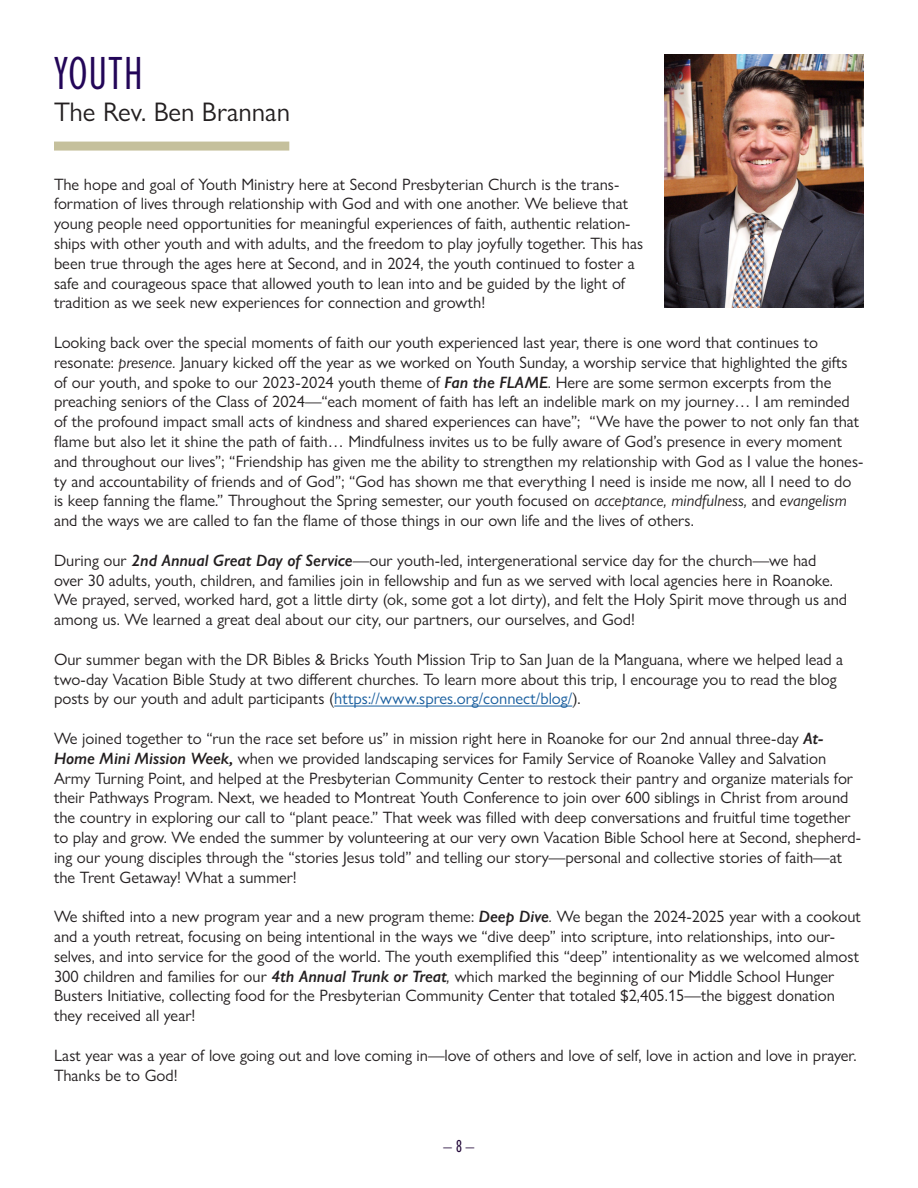
<style>
.page{position:relative;width:918px;height:1188px;background:#fff}
.page>*{position:absolute;margin:0;border:0;box-sizing:border-box;transform-origin:0 0}
.t1{font:condensed 48px "Gill Sans Nova";letter-spacing:.03em;color:#230658}
.t2{font:27px "Gill Sans Nova";color:#231f20}
.t3{font:condensed 18px "Gill Sans Nova";color:#220839}
.t4{font:16.5px/19.8px "Gill Sans Nova";color:#231f20}
.s1{font-style:italic}
.s2{font-weight:600;font-style:italic}
.s3{color:#175d9e}
</style>
<div class="page">
<hr style="left:334px;top:706px;width:238px;height:1px;background:#175d9e">
<div style="left:54px;top:142px;width:235px;height:9px;background:#c5c09c"></div>
<img style="left:664px;top:54px;width:200px;height:254px">
<p class="t1" style="left:54px;top:43px;width:90px">YOUTH</p>
<p class="t2" style="left:54px;top:96px;width:238px">The Rev. Ben Brannan</p>
<p class="t4" style="left:54px;top:174px;width:591px">The hope and goal of Youth Ministry here at Second Presbyterian Church is the trans&shy;formation of lives through relationship with God and with one another. We believe that young people need opportunities for meaningful experiences of faith, authentic relation&shy;ships with other youth and with adults, and the freedom to play joyfully together. This has been true through the ages here at Second, and in 2024, the youth continued to foster a safe and courageous space that allowed youth to lean into and be guided by the light of tradition as we seek new experiences for connection and growth!</p>
<p class="t4" style="left:54px;top:332px;width:811px">Looking back over the special moments of faith our youth experienced last year, there is one word that continues to resonate: <span class="s1">presence.</span> January kicked off the year as we worked on Youth Sunday, a worship service that highlighted the gifts of our youth, and spoke to our 2023-2024 youth theme of <span class="s2">Fan the FLAME</span>. Here are some sermon excerpts from the preaching seniors of the Class of 2024—“each moment of faith has left an indelible mark on my journey… I am reminded of the profound impact small acts of kindness and shared experiences can have”; “We have the power to not only fan that flame but also let it shine the path of faith… Mindfulness invites us to be fully aware of God’s presence in every moment and throughout our lives”; “Friendship has given me the ability to strengthen my relationship with God as I value the hones&shy;ty and accountability of friends and of God”; “God has shown me that everything I need is inside me now, all I need to do is keep fanning the flame.” Throughout the Spring semester, our youth focused on <span class="s1">acceptance, mindfulness,</span> and <span class="s1">evangelism </span>and the ways we are called to fan the flame of those things in our own life and the lives of others.</p>
<p class="t4" style="left:54px;top:550px;width:795px">During our <span class="s2">2nd Annual Great Day of Service</span>—our youth-led, intergenerational service day for the church—we had over 30 adults, youth, children, and families join in fellowship and fun as we served with local agencies here in Roanoke.<br>We prayed, served, worked hard, got a little dirty (ok, some got a lot dirty), and felt the Holy Spirit move through us and among us. We learned a great deal about our city, our partners, our ourselves, and God!</p>
<p class="t4" style="left:54px;top:649px;width:791px">Our summer began with the DR Bibles &amp; Bricks Youth Mission Trip to San Juan de la Manguana, where we helped lead a two-day Vacation Bible Study at two different churches. To learn more about this trip, I encourage you to read the blog posts by our youth and adult participants (<span class="s3">https://www.spres.org/connect/blog/</span>).</p>
<p class="t4" style="left:54px;top:728px;width:808px">We joined together to “run the race set before us” in mission right here in Roanoke for our 2nd annual three-day <span class="s2">At-Home Mini Mission Week,</span> when we provided landscaping services for Family Service of Roanoke Valley and Salvation Army Turning Point, and helped at the Presbyterian Community Center to restock their pantry and organize materials for their Pathways Program. Next, we headed to Montreat Youth Conference to join over 600 siblings in Christ from around the country in exploring our call to “plant peace.” That week was filled with deep conversations and fruitful time together to play and grow. We ended the summer by volunteering at our very own Vacation Bible School here at Second, shepherd&shy;ing our young disciples through the “stories Jesus told” and telling our story—personal and collective stories of faith—at the Trent Getaway! What a summer!</p>
<p class="t4" style="left:54px;top:907px;width:809px">We shifted into a new program year and a new program theme: <span class="s2">Deep Dive</span><span class="s1">.</span> We began the 2024-2025 year with a cookout and a youth retreat, focusing on being intentional in the ways we “dive deep” into scripture, into relationships, into our&shy;selves, and into service for the good of the world. The youth exemplified this “deep” intentionality as we welcomed almost 300 children and families for our <span class="s2">4th Annual Trunk or Treat</span><span class="s1">,</span> which marked the beginning of our Middle School Hunger Busters Initiative, collecting food for the Presbyterian Community Center that totaled $2,405.15—the biggest donation they received all year!</p>
<p class="t4" style="left:54px;top:1045px;width:804px">Last year was a year of love going out and love coming in—love of others and love of self, love in action and love in prayer.<br>Thanks be to God!</p>
<p class="t3" style="left:444px;top:1135px;width:32px">– 8 –</p>
</div>
